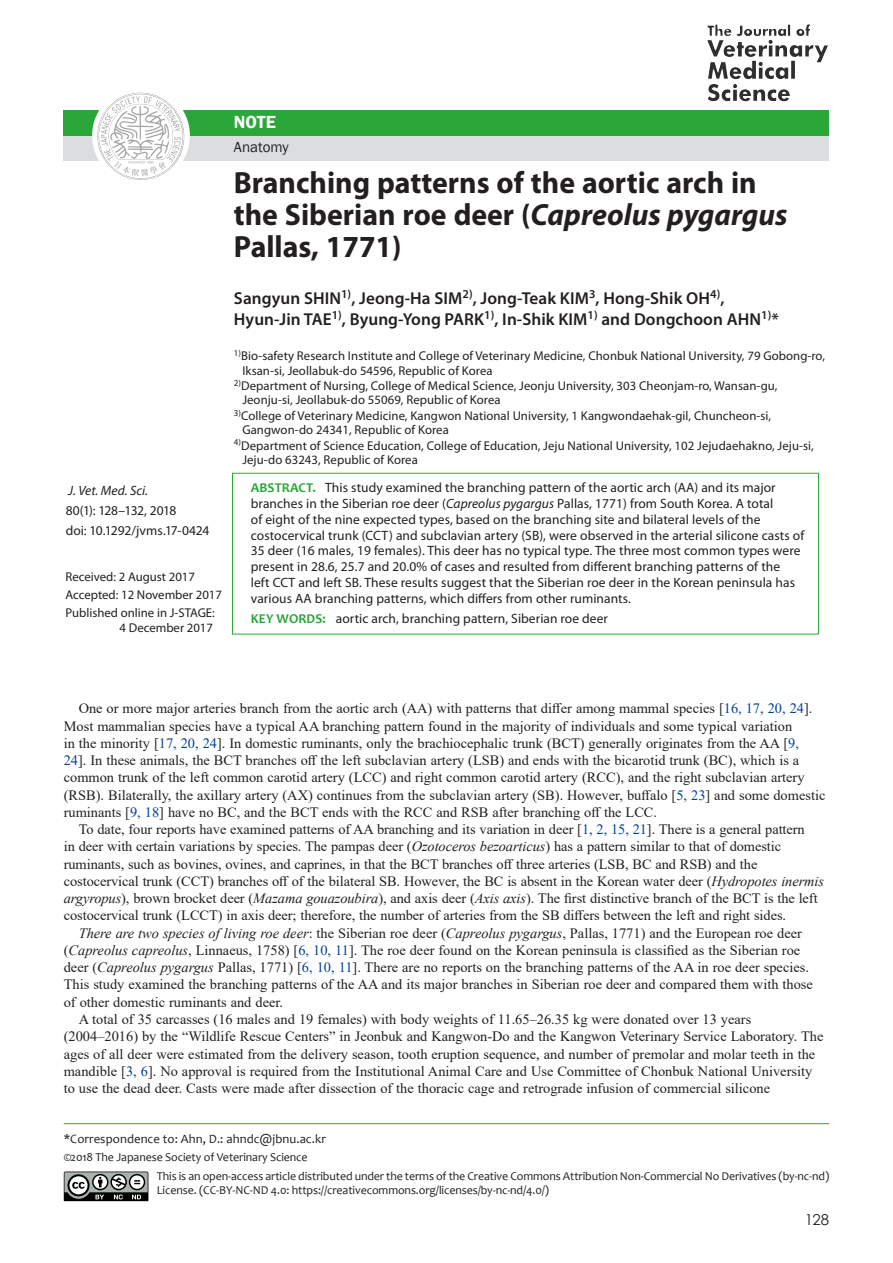
<style>
.page{position:relative;width:893px;height:1263px;background:#fff}
.page>*{position:absolute;margin:0;border:0;box-sizing:border-box;transform-origin:0 0}
.t1{font:700 30.75px/32.2px "Myriad Pro";color:#231f20}
.t2{font:600 18px "Franklin Gothic";color:#fff}
.t3{font:600 17.25px/21px "Myriad Pro";letter-spacing:.005em;color:#231f20}
.t4{font:15px "Franklin Gothic";color:#231f20}
.t5{font:15px "Century Gothic";color:#231f20}
.t6{font:14.25px/17.2px "Times New Roman";color:#231f20}
.t7{font:13.5px/15.8px "Myriad Pro";letter-spacing:.005em;color:#231f20}
.t8{font:13.5px/20px "Myriad Pro";letter-spacing:-.02em;color:#231f20}
.t9{font:italic 13.5px "Myriad Pro";color:#231f20}
.t10{font:12.75px/14.2px "Myriad Pro";letter-spacing:.005em;color:#231f20}
.t11{font:12.75px "Candara";letter-spacing:.005em;color:#231f20}
.t12{font:12px/20px "Candara";letter-spacing:-.01em;color:#231f20}
.s1{font-style:italic}
.s2{font-family:"Candara";font-weight:700;color:#2aa738}
.s3{color:#003f98}
</style>
<div class="page">
<hr style="left:64px;top:1123px;width:765px;height:1px;background:#2aa738">
<div style="left:64px;top:136px;width:765px;height:25px;background:#dcdddf"></div>
<div style="left:64px;top:111px;width:765px;height:25px;background:#2aa738"></div>
<div style="left:92px;top:87px;width:98px;height:97px;background:#fff;border-radius:50%"></div>
<svg style="left:94px;top:92px;width:93px;height:88px"></svg>
<img style="left:707px;top:24px;width:106px;height:33px">
<div style="left:232px;top:473px;width:587px;height:161px;border:1px solid #2aa738"></div>
<svg style="left:64px;top:1171px;width:84px;height:30px"></svg>
<p class="t9" style="left:68px;top:482px;width:81px">J. Vet. Med. Sci.</p>
<p class="t8" style="left:66px;top:500px;width:145px">80(1): 128–132, 2018<br>doi: 10.1292/jvms.17-0424</p>
<p class="t10" style="left:66px;top:567px;width:158px;line-height:17.9px">Received: 2 August 2017<br>Accepted: 12 November 2017<br>Published online in J-STAGE:</p>
<p class="t10" style="left:120px;top:621px;width:95px">4 December 2017</p>
<p class="t2" style="left:234px;top:111px;width:44px">NOTE</p>
<p class="t4" style="left:234px;top:138px;width:56px">Anatomy</p>
<h1 class="t1" style="left:234px;top:165px;width:555px">Branching patterns of the aortic arch in the Siberian roe deer (<span class="s1">Capreolus pygargus<br></span>Pallas, 1771)</h1>
<p class="t3" style="left:234px;top:287px;width:546px">Sangyun SHIN<sup>1)</sup>, Jeong-Ha SIM<sup>2)</sup>, Jong-Teak KIM<sup>3</sup>, Hong-Shik OH<sup>4)</sup>,<br>Hyun-Jin TAE<sup>1)</sup>, Byung-Yong PARK<sup>1)</sup>, In-Shik KIM<sup>1)</sup> and Dongchoon AHN<sup>1)</sup>*</p>
<p class="t10" style="left:242px;top:349px;width:584px;text-indent:-9px"><sup>1)</sup>Bio-safety Research Institute and College of Veterinary Medicine, Chonbuk National University, 79 Gobong-ro,<br>Iksan-si, Jeollabuk-do 54596, Republic of Korea</p>
<p class="t10" style="left:242px;top:378px;width:537px;text-indent:-9px"><sup>2)</sup>Department of Nursing, College of Medical Science, Jeonju University, 303 Cheonjam-ro, Wansan-gu,<br>Jeonju-si, Jeollabuk-do 55069, Republic of Korea</p>
<p class="t10" style="left:242px;top:408px;width:530px;text-indent:-9px"><sup>3)</sup>College of Veterinary Medicine, Kangwon National University, 1 Kangwondaehak-gil, Chuncheon-si,<br>Gangwon-do 24341, Republic of Korea</p>
<p class="t10" style="left:242px;top:438px;width:573px;text-indent:-9px"><sup>4)</sup>Department of Science Education, College of Education, Jeju National University, 102 Jejudaehakno, Jeju-si,<br>Jeju-do 63243, Republic of Korea</p>
<p class="t7" style="left:251px;top:480px;width:555px"><span class="s2">ABSTRACT.</span> This study examined the branching pattern of the aortic arch (AA) and its major branches in the Siberian roe deer (<span class="s1">Capreolus pygargus</span> Pallas, 1771) from South Korea. A total<br>of eight of the nine expected types, based on the branching site and bilateral levels of the costocervical trunk (CCT) and subclavian artery (SB), were observed in the arterial silicone casts of 35 deer (16 males, 19 females). This deer has no typical type. The three most common types were present in 28.6, 25.7 and 20.0% of cases and resulted from different branching patterns of the<br>left CCT and left SB. These results suggest that the Siberian roe deer in the Korean peninsula has various AA branching patterns, which differs from other ruminants.</p>
<p class="t7" style="left:251px;top:611px;width:359px"><span class="s2">KEY WORDS:</span> aortic arch, branching pattern, Siberian roe deer</p>
<p class="t6" style="left:64px;top:699px;width:763px;text-indent:15px">One or more major arteries branch from the aortic arch (AA) with patterns that differ among mammal species [<span class="s3">16, 17, 20, 24</span>].<br>Most mammalian species have a typical AA branching pattern found in the majority of individuals and some typical variation<br>in the minority [<span class="s3">17, 20, 24</span>]. In domestic ruminants, only the brachiocephalic trunk (BCT) generally originates from the AA [<span class="s3">9,<br>24</span>]. In these animals, the BCT branches off the left subclavian artery (LSB) and ends with the bicarotid trunk (BC), which is a common trunk of the left common carotid artery (LCC) and right common carotid artery (RCC), and the right subclavian artery (RSB). Bilaterally, the axillary artery (AX) continues from the subclavian artery (SB). However, buffalo [<span class="s3">5, 23</span>] and some domestic ruminants [<span class="s3">9, 18</span>] have no BC, and the BCT ends with the RCC and RSB after branching off the LCC.</p>
<p class="t6" style="left:79px;top:820px;width:728px">To date, four reports have examined patterns of AA branching and its variation in deer [<span class="s3">1, 2, 15, 21</span>]. There is a general pattern</p>
<p class="t6" style="left:64px;top:837px;width:719px">in deer with certain variations by species. The pampas deer (<span class="s1">Ozotoceros bezoarticus</span>) has a pattern similar to that of domestic</p>
<p class="t6" style="left:64px;top:855px;width:695px">ruminants, such as bovines, ovines, and caprines, in that the BCT branches off three arteries (LSB, BC and RSB) and the</p>
<p class="t6" style="left:64px;top:872px;width:762px">costocervical trunk (CCT) branches off of the bilateral SB. However, the BC is absent in the Korean water deer (<span class="s1">Hydropotes inermis</span></p>
<p class="t6" style="left:64px;top:889px;width:755px"><span class="s1">argyropus</span>), brown brocket deer (<span class="s1">Mazama gouazoubira</span>), and axis deer (<span class="s1">Axis axis</span>). The first distinctive branch of the BCT is the left</p>
<p class="t6" style="left:64px;top:906px;width:724px">costocervical trunk (LCCT) in axis deer; therefore, the number of arteries from the SB differs between the left and right sides.</p>
<p class="t6" style="left:79px;top:924px;width:725px"><span class="s1">There are two species of living roe deer</span>: the Siberian roe deer (<span class="s1">Capreolus pygargus</span>, Pallas, 1771) and the European roe deer</p>
<p class="t6" style="left:64px;top:941px;width:738px">(<span class="s1">Capreolus capreolus</span>, Linnaeus, 1758) [<span class="s3">6, 10, 11</span>]. The roe deer found on the Korean peninsula is classified as the Siberian roe</p>
<p class="t6" style="left:64px;top:958px;width:747px">deer (<span class="s1">Capreolus pygargus</span> Pallas, 1771) [<span class="s3">6, 10, 11</span>]. There are no reports on the branching patterns of the AA in roe deer species.</p>
<p class="t6" style="left:64px;top:976px;width:751px">This study examined the branching patterns of the AA and its major branches in Siberian roe deer and compared them with those</p>
<p class="t6" style="left:64px;top:993px;width:221px">of other domestic ruminants and deer.</p>
<p class="t6" style="left:79px;top:1010px;width:674px">A total of 35 carcasses (16 males and 19 females) with body weights of 11.65–26.35 kg were donated over 13 years</p>
<p class="t6" style="left:64px;top:1027px;width:761px">(2004–2016) by the “Wildlife Rescue Centers” in Jeonbuk and Kangwon-Do and the Kangwon Veterinary Service Laboratory. The</p>
<p class="t6" style="left:64px;top:1045px;width:753px">ages of all deer were estimated from the delivery season, tooth eruption sequence, and number of premolar and molar teeth in the</p>
<p class="t6" style="left:64px;top:1062px;width:750px">mandible [<span class="s3">3, 6</span>]. No approval is required from the Institutional Animal Care and Use Committee of Chonbuk National University</p>
<p class="t6" style="left:64px;top:1079px;width:708px">to use the dead deer. Casts were made after dissection of the thoracic cage and retrograde infusion of commercial silicone</p>
<p class="t11" style="left:64px;top:1130px;width:264px">*Correspondence to: Ahn, D.: ahndc@jbnu.ac.kr</p>
<p class="t12" style="left:157px;top:1146px;width:674px;text-indent:-93px">©2018 The Japanese Society of Veterinary Science<br>This is an open-access article distributed under the terms of the Creative Commons Attribution Non-Commercial No Derivatives (by-nc-nd)</p>
<p class="t12" style="left:157px;top:1180px;width:394px">License. (CC-BY-NC-ND 4.0: https://creativecommons.org/licenses/by-nc-nd/4.0/)</p>
<p class="t5" style="left:805px;top:1209px;width:26px">128</p>
</div>
